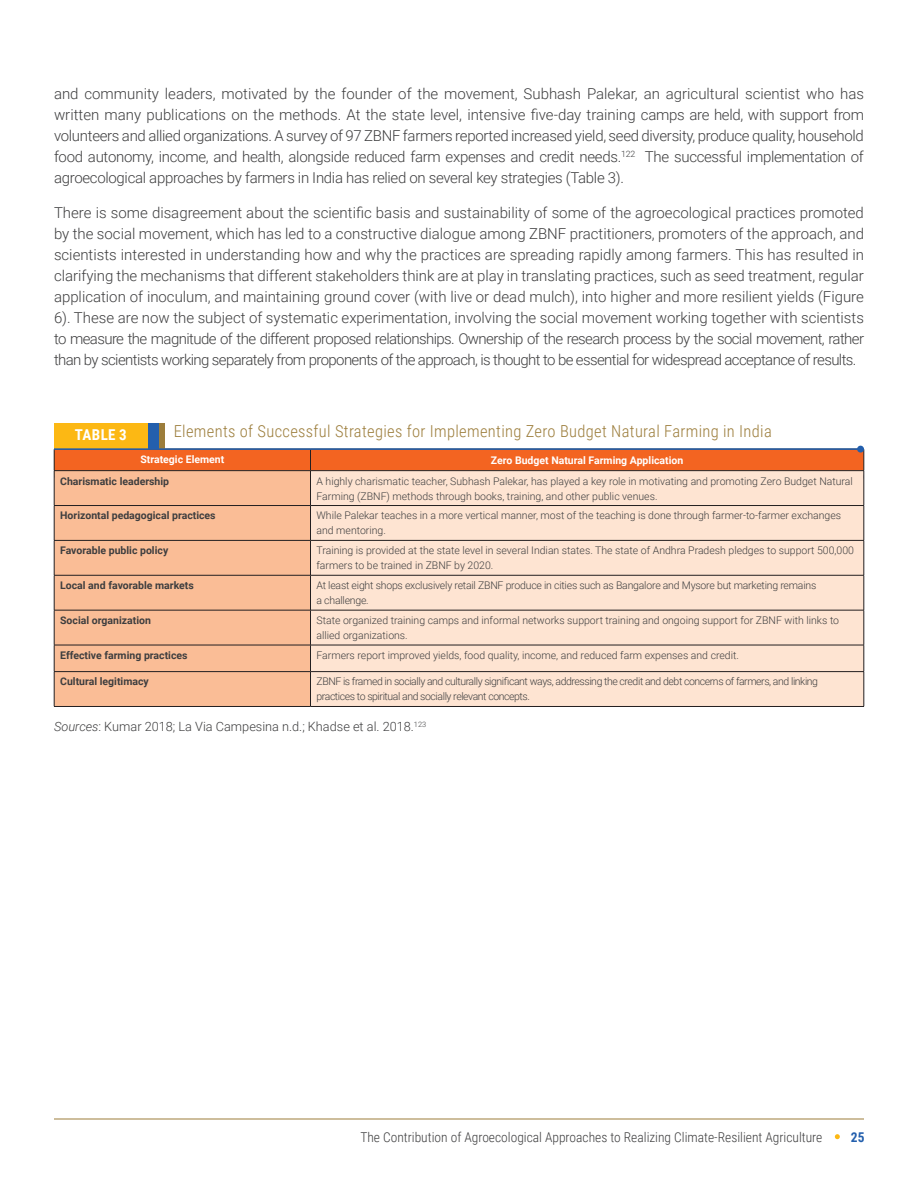
<style>
.page{position:relative;width:918px;height:1188px;background:#fff}
.page>*{position:absolute;margin:0;border:0;box-sizing:border-box;transform-origin:0 0}
.Figure_Table_Text{font:300 16.5px "Roboto Condensed";letter-spacing:.02em;color:#9c7d3b}
.Body_Text{font:300 15px/21px "Roboto";letter-spacing:-.04em;color:#3e3e3f;text-align:justify}
.H1___GCA{font:700 15px "Roboto Condensed";letter-spacing:.025em;color:#fff}
.t1{font:300 13.5px "Roboto Condensed";color:#3e3e3f}
.t2{font:700 13.5px "Roboto Condensed";color:#235fad}
.Body_Text-2{font:300 12.75px "Roboto";color:#3e3e3f}
.Body_Text-3{font:300 10.5px/15px "Roboto";color:#3e3e3f}
.Body_Text-4{font:700 10.5px "Roboto";color:#3e3e3f}
.Body_Text-5{font:300 10.5px/15px "Roboto";letter-spacing:-.04em;color:#3e3e3f}
.Body_Text-6{font:300 10.5px/15px "Roboto";letter-spacing:-.02em;color:#3e3e3f}
.Body_Text-7{font:700 10.5px "Roboto";color:#fff}
.s1{font-style:italic}
</style>
<div class="page">
<svg style="left:835px;top:1134px;width:5px;height:5px"></svg>
<hr style="left:54px;top:1119px;width:810px;height:1px;background:#9c7d3b">
<div style="left:55px;top:471px;width:255px;height:235px;background:#fabd96"></div>
<div style="left:311px;top:471px;width:553px;height:235px;background:#fee4d2"></div>
<div style="left:54px;top:449px;width:811px;height:22px;background:#f36421"></div>
<hr style="left:54px;top:470px;width:256px;height:1px;background:#231f20">
<hr style="left:54px;top:471px;width:1px;height:34px;background:#231f20">
<hr style="left:310px;top:470px;width:554px;height:1px;background:#231f20">
<hr style="left:310px;top:471px;width:1px;height:34px;background:#231f20">
<hr style="left:864px;top:471px;width:1px;height:34px;background:#231f20">
<hr style="left:54px;top:505px;width:256px;height:1px;background:#231f20">
<hr style="left:54px;top:506px;width:1px;height:34px;background:#231f20">
<hr style="left:310px;top:505px;width:554px;height:1px;background:#231f20">
<hr style="left:310px;top:506px;width:1px;height:34px;background:#231f20">
<hr style="left:864px;top:506px;width:1px;height:34px;background:#231f20">
<hr style="left:54px;top:540px;width:256px;height:1px;background:#231f20">
<hr style="left:54px;top:541px;width:1px;height:34px;background:#231f20">
<hr style="left:310px;top:540px;width:554px;height:1px;background:#231f20">
<hr style="left:310px;top:541px;width:1px;height:34px;background:#231f20">
<hr style="left:864px;top:541px;width:1px;height:34px;background:#231f20">
<hr style="left:54px;top:575px;width:256px;height:1px;background:#231f20">
<hr style="left:54px;top:575px;width:1px;height:35px;background:#231f20">
<hr style="left:310px;top:575px;width:554px;height:1px;background:#231f20">
<hr style="left:310px;top:575px;width:1px;height:35px;background:#231f20">
<hr style="left:864px;top:575px;width:1px;height:35px;background:#231f20">
<hr style="left:54px;top:610px;width:256px;height:1px;background:#231f20">
<hr style="left:54px;top:610px;width:1px;height:35px;background:#231f20">
<hr style="left:310px;top:610px;width:554px;height:1px;background:#231f20">
<hr style="left:310px;top:610px;width:1px;height:35px;background:#231f20">
<hr style="left:864px;top:610px;width:1px;height:35px;background:#231f20">
<hr style="left:54px;top:645px;width:256px;height:1px;background:#231f20">
<svg style="left:54px;top:645px;width:1px;height:26px"></svg>
<hr style="left:310px;top:645px;width:554px;height:1px;background:#231f20">
<svg style="left:310px;top:645px;width:1px;height:26px"></svg>
<svg style="left:864px;top:645px;width:1px;height:26px"></svg>
<hr style="left:54px;top:671px;width:256px;height:1px;background:#231f20">
<hr style="left:54px;top:672px;width:1px;height:34px;background:#231f20">
<hr style="left:310px;top:671px;width:554px;height:1px;background:#231f20">
<hr style="left:310px;top:672px;width:1px;height:34px;background:#231f20">
<hr style="left:864px;top:672px;width:1px;height:34px;background:#231f20">
<hr style="left:54px;top:706px;width:256px;height:1px;background:#231f20">
<hr style="left:310px;top:706px;width:554px;height:1px;background:#231f20">
<div style="left:54px;top:423px;width:94px;height:25px;background:#fcb814"></div>
<div style="left:148px;top:423px;width:11px;height:25px;background:#235fad"></div>
<div style="left:159px;top:423px;width:6px;height:25px;background:#9c7d3b"></div>
<hr style="left:54px;top:448px;width:807px;height:2px;background:#235fad">
<div style="left:857px;top:446px;width:7px;height:7px;background:#235fad;border-radius:50%"></div>
<p class="Body_Text" style="left:54px;top:83px;width:811px">and community leaders, motivated by the founder of the movement, Subhash Palekar, an agricultural scientist who has written many publications on the methods. At the state level, intensive five-day training camps are held, with support from volunteers and allied organizations. A survey of 97 ZBNF farmers reported increased yield, seed diversity, produce quality, household food autonomy, income, and health, alongside reduced farm expenses and credit needs.<sup>122</sup> The successful implementation of agroecological approaches by farmers in India has relied on several key strategies (Table 3).</p>
<p class="Body_Text" style="left:54px;top:201px;width:812px">There is some disagreement about the scientific basis and sustainability of some of the agroecological practices promoted by the social movement, which has led to a constructive dialogue among ZBNF practitioners, promoters of the approach, and scientists interested in understanding how and why the practices are spreading rapidly among farmers. This has resulted in clarifying the mechanisms that different stakeholders think are at play in translating practices, such as seed treatment, regular application of inoculum, and maintaining ground cover (with live or dead mulch), into higher and more resilient yields (Figure 6). These are now the subject of systematic experimentation, involving the social movement working together with scientists to measure the magnitude of the different proposed relationships. Ownership of the research process by the social movement, rather than by scientists working separately from proponents of the approach, is thought to be essential for widespread acceptance of results.</p>
<p class="H1___GCA" style="left:75px;top:424px;width:53px">TABLE 3</p>
<p class="Figure_Table_Text" style="left:174px;top:420px;width:600px">Elements of Successful Strategies for Implementing Zero Budget Natural Farming in India</p>
<p class="Body_Text-7" style="left:140px;top:452px;width:85px">Strategic Element</p>
<p class="Body_Text-7" style="left:491px;top:453px;width:194px">Zero Budget Natural Farming Application</p>
<p class="Body_Text-4" style="left:60px;top:473px;width:111px">Charismatic leadership</p>
<p class="Body_Text-3" style="left:316px;top:473px;width:538px">A highly charismatic teacher, Subhash Palekar, has played a key role in motivating and promoting Zero Budget Natural<br>Farming (ZBNF) methods through books, training, and other public venues.</p>
<p class="Body_Text-4" style="left:60px;top:508px;width:157px">Horizontal pedagogical practices</p>
<p class="Body_Text-3" style="left:316px;top:508px;width:526px">While Palekar teaches in a more vertical manner, most of the teaching is done through farmer-to-farmer exchanges and mentoring.</p>
<p class="Body_Text-4" style="left:60px;top:543px;width:110px">Favorable public policy</p>
<p class="Body_Text-3" style="left:316px;top:543px;width:539px">Training is provided at the state level in several Indian states. The state of Andhra Pradesh pledges to support 500,000 farmers to be trained in ZBNF by 2020.</p>
<p class="Body_Text-4" style="left:60px;top:578px;width:135px">Local and favorable markets</p>
<p class="Body_Text-6" style="left:316px;top:578px;width:501px">At least eight shops exclusively retail ZBNF produce in cities such as Bangalore and Mysore but marketing remains a challenge.</p>
<p class="Body_Text-4" style="left:60px;top:613px;width:92px">Social organization</p>
<p class="Body_Text-3" style="left:316px;top:612px;width:524px">State organized training camps and informal networks support training and ongoing support for ZBNF with links to allied organizations.</p>
<p class="Body_Text-4" style="left:60px;top:648px;width:129px">Effective farming practices</p>
<p class="Body_Text-3" style="left:316px;top:647px;width:424px">Farmers report improved yields, food quality, income, and reduced farm expenses and credit.</p>
<p class="Body_Text-4" style="left:60px;top:674px;width:90px">Cultural legitimacy</p>
<p class="Body_Text-5" style="left:316px;top:674px;width:503px">ZBNF is framed in socially and culturally significant ways, addressing the credit and debt concerns of farmers, and linking practices to spiritual and socially relevant concepts.</p>
<p class="Body_Text-2" style="left:54px;top:718px;width:374px"><span class="s1">Sources</span>: Kumar 2018; La Via Campesina n.d.; Khadse et al. 2018.<sup>123</sup></p>
<p class="t1" style="left:360px;top:1128px;width:464px">The Contribution of Agroecological Approaches to Realizing Climate-Resilient Agriculture</p>
<p class="t2" style="left:851px;top:1128px;width:15px">25</p>
</div>
